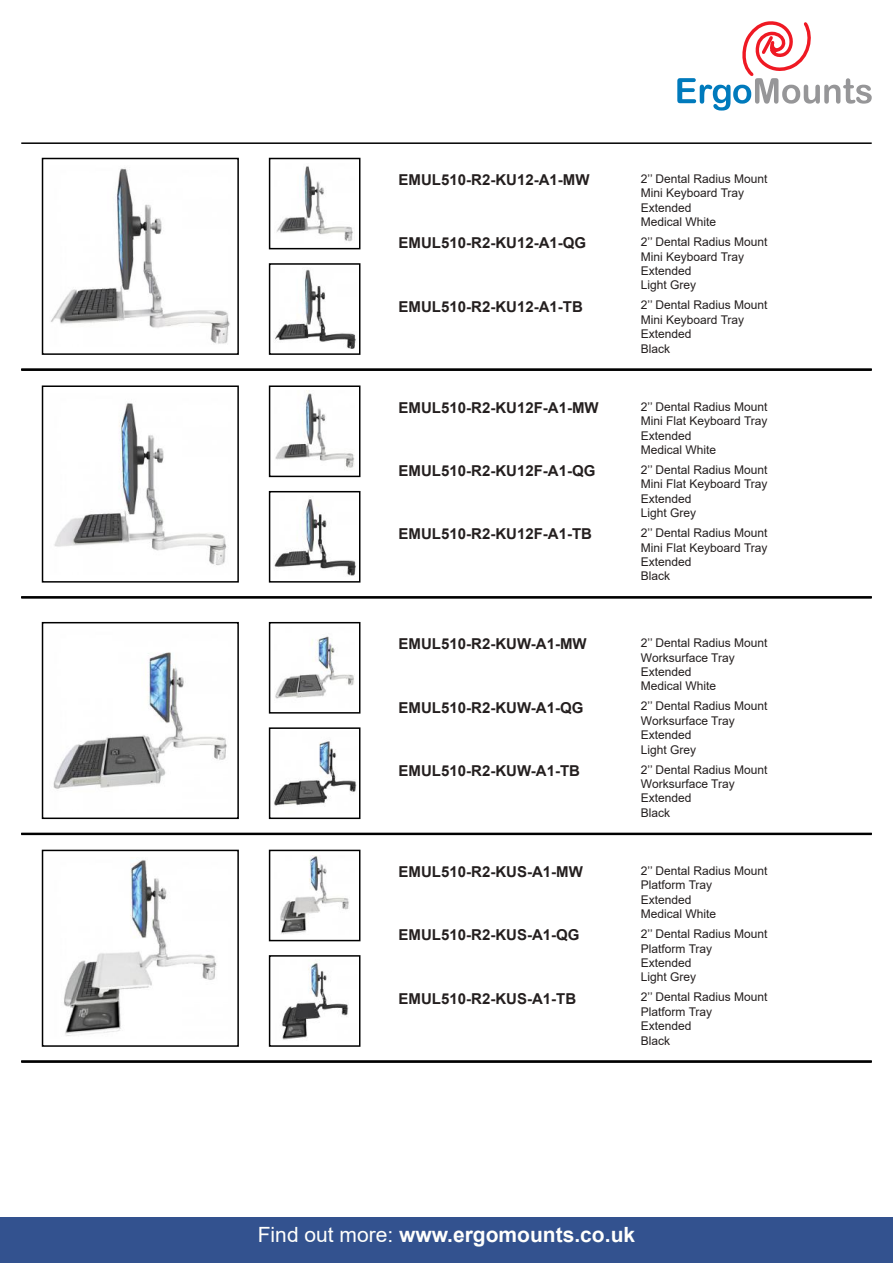
<style>
.page{position:relative;width:893px;height:1263px;background:#fff}
.page>*{position:absolute;margin:0;border:0;box-sizing:border-box;transform-origin:0 0}
.t1{font:700 21px "Arial";color:#fffffc}
.t2{font:700 15px "Arial";color:#241f1f}
.t3{font:12px/14.4px "Arial";color:#241f1f}
.s1{font-weight:400}
</style>
<div class="page">
<div style="left:0;top:1217px;width:893px;height:46px;background:#33528f"></div>
<hr style="left:21px;top:142px;width:851px;height:2px;background:#000">
<svg style="left:677px;top:21px;width:195px;height:90px"></svg>
<img style="left:50px;top:167px;width:180px;height:177px">
<div style="left:42px;top:158px;width:197px;height:197px;border:2px solid #000"></div>
<img style="left:276px;top:166px;width:77px;height:76px">
<div style="left:269px;top:158px;width:91px;height:91px;border:2px solid #000"></div>
<img style="left:275px;top:269px;width:81px;height:80px">
<div style="left:269px;top:263px;width:91px;height:92px;border:2px solid #000"></div>
<hr style="left:21px;top:369px;width:851px;height:2px;background:#000">
<img style="left:54px;top:403px;width:173px;height:163px">
<div style="left:42px;top:385px;width:197px;height:198px;border:2px solid #000"></div>
<img style="left:275px;top:391px;width:80px;height:79px">
<div style="left:269px;top:385px;width:91px;height:92px;border:2px solid #000"></div>
<img style="left:274px;top:497px;width:82px;height:79px">
<div style="left:269px;top:491px;width:91px;height:92px;border:2px solid #000"></div>
<hr style="left:21px;top:596px;width:851px;height:2px;background:#000">
<hr style="left:21px;top:597px;width:851px;height:2px;background:#000">
<img style="left:53px;top:652px;width:174px;height:137px">
<div style="left:42px;top:622px;width:197px;height:197px;border:2px solid #000"></div>
<img style="left:275px;top:636px;width:79px;height:63px">
<div style="left:269px;top:622px;width:91px;height:92px;border:2px solid #000"></div>
<img style="left:274px;top:741px;width:82px;height:65px">
<div style="left:269px;top:727px;width:91px;height:92px;border:2px solid #000"></div>
<hr style="left:21px;top:833px;width:851px;height:1px;background:#000">
<hr style="left:21px;top:834px;width:851px;height:1px;background:#000">
<img style="left:64px;top:860px;width:153px;height:176px">
<div style="left:42px;top:850px;width:197px;height:197px;border:2px solid #000"></div>
<img style="left:280px;top:855px;width:69px;height:79px">
<div style="left:269px;top:850px;width:91px;height:91px;border:2px solid #000"></div>
<img style="left:281px;top:962px;width:68px;height:78px">
<div style="left:269px;top:955px;width:91px;height:92px;border:2px solid #000"></div>
<hr style="left:21px;top:1060px;width:851px;height:2px;background:#000">
<hr style="left:21px;top:1061px;width:851px;height:2px;background:#000">
<p class="t2" style="left:399px;top:169px;width:192px">EMUL510-R2-KU12-A1-MW</p>
<p class="t3" style="left:641px;top:172px;width:128px">2’’ Dental Radius Mount<br>Mini Keyboard Tray<br>Extended<br>Medical White</p>
<p class="t2" style="left:399px;top:233px;width:189px">EMUL510-R2-KU12-A1-QG</p>
<p class="t3" style="left:641px;top:235px;width:128px">2’’ Dental Radius Mount<br>Mini Keyboard Tray<br>Extended<br>Light Grey</p>
<p class="t2" style="left:399px;top:296px;width:186px">EMUL510-R2-KU12-A1-TB</p>
<p class="t3" style="left:641px;top:298px;width:128px">2’’ Dental Radius Mount<br>Mini Keyboard Tray<br>Extended<br>Black</p>
<p class="t2" style="left:399px;top:397px;width:201px">EMUL510-R2-KU12F-A1-MW</p>
<p class="t3" style="left:641px;top:399px;width:128px">2’’ Dental Radius Mount<br>Mini Flat Keyboard Tray<br>Extended<br>Medical White</p>
<p class="t2" style="left:399px;top:460px;width:198px">EMUL510-R2-KU12F-A1-QG</p>
<p class="t3" style="left:641px;top:462px;width:128px">2’’ Dental Radius Mount<br>Mini Flat Keyboard Tray<br>Extended<br>Light Grey</p>
<p class="t2" style="left:399px;top:524px;width:195px">EMUL510-R2-KU12F-A1-TB</p>
<p class="t3" style="left:641px;top:526px;width:128px">2’’ Dental Radius Mount<br>Mini Flat Keyboard Tray<br>Extended<br>Black</p>
<p class="t2" style="left:399px;top:634px;width:190px">EMUL510-R2-KUW-A1-MW</p>
<p class="t3" style="left:641px;top:636px;width:128px">2’’ Dental Radius Mount<br>Worksurface Tray<br>Extended<br>Medical White</p>
<p class="t2" style="left:399px;top:697px;width:186px">EMUL510-R2-KUW-A1-QG</p>
<p class="t3" style="left:641px;top:699px;width:128px">2’’ Dental Radius Mount<br>Worksurface Tray<br>Extended<br>Light Grey</p>
<p class="t2" style="left:399px;top:760px;width:183px">EMUL510-R2-KUW-A1-TB</p>
<p class="t3" style="left:641px;top:762px;width:128px">2’’ Dental Radius Mount<br>Worksurface Tray<br>Extended<br>Black</p>
<p class="t2" style="left:399px;top:861px;width:186px">EMUL510-R2-KUS-A1-MW</p>
<p class="t3" style="left:641px;top:863px;width:128px">2’’ Dental Radius Mount<br>Platform Tray<br>Extended<br>Medical White</p>
<p class="t2" style="left:399px;top:924px;width:182px">EMUL510-R2-KUS-A1-QG</p>
<p class="t3" style="left:641px;top:927px;width:128px">2’’ Dental Radius Mount<br>Platform Tray<br>Extended<br>Light Grey</p>
<p class="t2" style="left:399px;top:988px;width:179px">EMUL510-R2-KUS-A1-TB</p>
<p class="t3" style="left:641px;top:990px;width:128px">2’’ Dental Radius Mount<br>Platform Tray<br>Extended<br>Black</p>
<h1 class="t1" style="left:258px;top:1219px;width:379px"><span class="s1">Find out more:</span> www.ergomounts.co.uk</h1>
</div>
